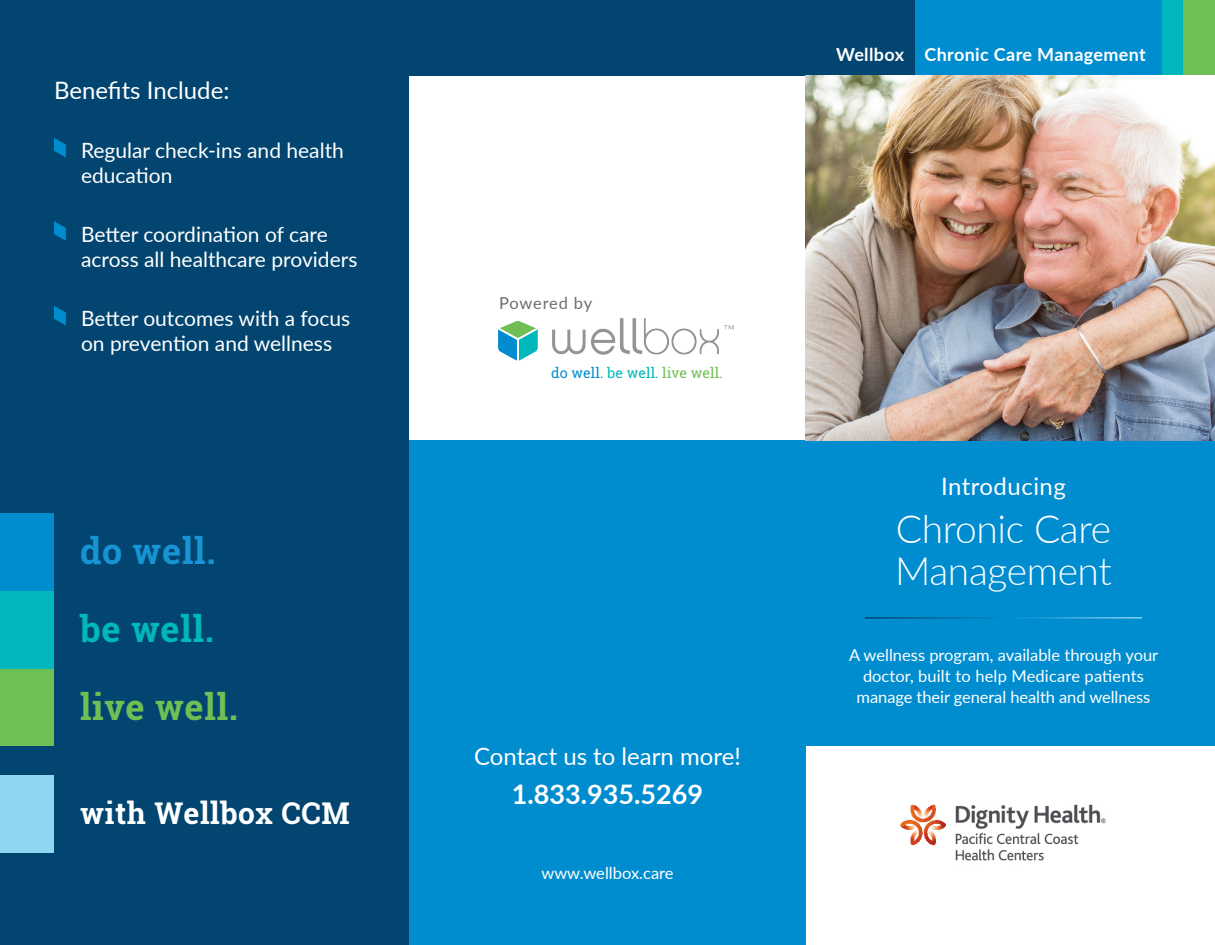
<style>
.page{position:relative;width:1215px;height:945px;background:#fff}
.page>*{position:absolute;margin:0;border:0;box-sizing:border-box;transform-origin:0 0}
.t1{font:300 39px/42px "Lato";letter-spacing:-.01em;color:#fff}
.t2{font:700 36px "Roboto Slab";letter-spacing:.02em;color:#6fbf54}
.t3{font:700 36px "Roboto Slab";letter-spacing:.02em;color:#00b8bb}
.t4{font:700 36px "Roboto Slab";letter-spacing:.02em;color:#1694d3}
.t5{font:700 30px "Roboto Slab";letter-spacing:.02em;color:#fff}
.t6{font:700 27px "Lato";color:#fff}
.t7{font:24px "Lato";color:#fff}
.t8{font:24px "Lato";letter-spacing:.02em;color:#fff}
.t9{font:21px/25.2px "Lato";color:#fff}
.t10{font:700 18px "Lato";letter-spacing:.02em;color:#fff}
.t11{font:16.5px/21px "Lato";color:#fff;text-align:center}
.headlines{font:16.5px "Lato";letter-spacing:.04em;color:#6c6d70}
.t12{font:14.25px "Roboto Slab";letter-spacing:.005em;color:#6fbf54}
.s1{color:#008dd0}
.s2{color:#00b8bb}
</style>
<div class="page">
<div style="left:0;top:0;width:409px;height:945px;background:#024570"></div>
<div style="left:409px;top:440px;width:397px;height:505px;background:#008dd0"></div>
<div style="left:798px;top:440px;width:417px;height:305px;background:#008dd0"></div>
<div style="left:1182px;top:0;width:33px;height:75px;background:#6fbf54"></div>
<div style="left:1162px;top:0;width:20px;height:75px;background:#00b8bb"></div>
<div style="left:880px;top:0;width:282px;height:75px;background:#008dd0"></div>
<div style="left:398px;top:0;width:516px;height:75px;background:#024570"></div>
<img style="left:806px;top:75px;width:409px;height:365px">
<div style="left:0;top:775px;width:54px;height:78px;background:#8ed7f1"></div>
<div style="left:0;top:668px;width:54px;height:78px;background:#6fbf54"></div>
<div style="left:0;top:591px;width:54px;height:77px;background:#00b8bb"></div>
<div style="left:0;top:513px;width:54px;height:78px;background:#008dd0"></div>
<svg style="left:54px;top:138px;width:12px;height:20px"></svg>
<svg style="left:54px;top:221px;width:12px;height:20px"></svg>
<svg style="left:54px;top:306px;width:12px;height:19px"></svg>
<hr style="left:865px;top:617px;width:277px;height:2px;background:#fff">
<img style="left:498px;top:319px;width:235px;height:41px">
<img style="left:900px;top:804px;width:206px;height:57px">
<p class="t7" style="left:54px;top:73px;width:177px">Benefits Include:</p>
<p class="t9" style="left:81px;top:137px;width:264px">Regular check-ins and health education</p>
<p class="t9" style="left:81px;top:221px;width:278px">Better coordination of care across all healthcare providers</p>
<p class="t9" style="left:81px;top:305px;width:271px">Better outcomes with a focus on prevention and wellness</p>
<p class="t4" style="left:80px;top:527px;width:137px">do well.</p>
<p class="t3" style="left:80px;top:605px;width:136px">be well.</p>
<p class="t2" style="left:80px;top:682px;width:160px">live well.</p>
<p class="t5" style="left:80px;top:793px;width:271px">with Wellbox CCM</p>
<p class="headlines" style="left:499px;top:291px;width:95px">Powered by</p>
<p class="t12" style="left:551px;top:363px;width:173px"><span class="s1">do well.</span> <span class="s2">be well.</span> live well.</p>
<p class="t7" style="left:474px;top:739px;width:268px">Contact us to learn more!</p>
<p class="t6" style="left:512px;top:775px;width:193px">1.833.935.5269</p>
<p class="t11" style="left:541px;top:862px;width:134px">www.wellbox.care</p>
<p class="t10" style="left:836px;top:42px;width:311px">Wellbox Chronic Care Management</p>
<p class="t8" style="left:941px;top:469px;width:126px">Introducing</p>
<p class="t1" style="left:895px;top:507px;width:218px">Chronic Care<br>Management</p>
<p class="t11" style="left:849px;top:644px;width:311px">A wellness program, available through your doctor, built to help Medicare patients manage their general health and wellness</p>
</div>
